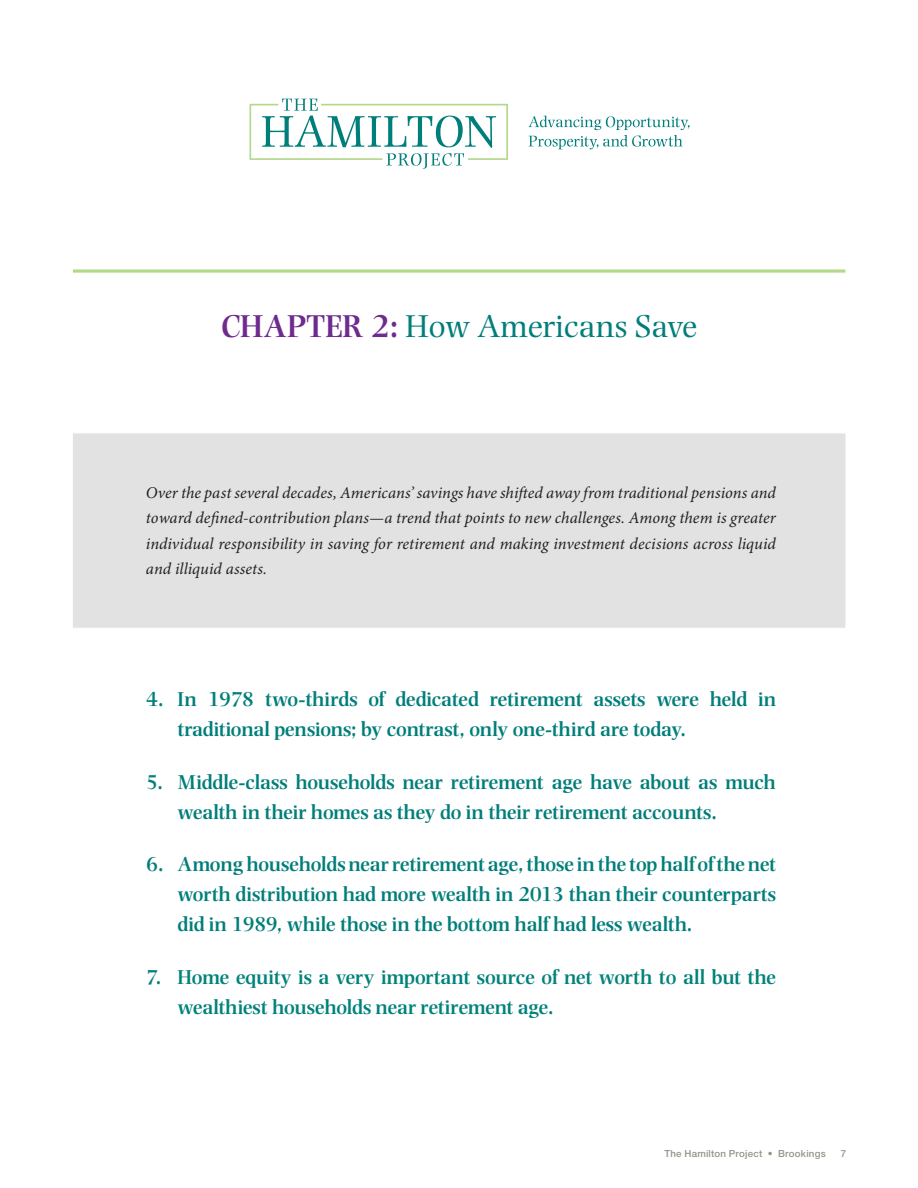
<style>
.page{position:relative;width:918px;height:1188px;background:#fff}
.page>*{position:absolute;margin:0;border:0;box-sizing:border-box;transform-origin:0 0}
.t1{font:33px "Photina MT Std";color:#007e7a}
.t2{font:600 21px/30px "Photina MT Std";color:#007e7a}
.t3{font:600 21px/30px "Photina MT Std";letter-spacing:-.005em;color:#00827a}
.t4{font:italic 16.5px/25.5px "Minion Pro";letter-spacing:.005em;color:#231f20;text-align:justify}
.t5{font:500 9.75px "Helvetica Neue LT Std";letter-spacing:.025em;color:#94948a}
.s1{font-weight:600;color:#6e2a8e}
.s2{color:#007e7a}
</style>
<div class="page">
<svg style="left:72px;top:269px;width:774px;height:4px;background:#c3dfa4"></svg>
<div style="left:72px;top:433px;width:774px;height:195px;background:#e2e2e2;border:1px solid #fff"></div>
<svg style="left:250px;top:99px;width:258px;height:70px"></svg>
<svg style="left:529px;top:116px;width:161px;height:33px"></svg>
<h1 class="t1" style="left:221px;top:308px;width:478px"><span class="s1">CHAPTER 2:</span> How Americans Save</h1>
<p class="t4" style="left:146px;top:480px;width:632px">Over the past several decades, Americans’ savings have shifted away from traditional pensions and toward defined-contribution plans—a trend that points to new challenges. Among them is greater individual responsibility in saving for retirement and making investment decisions across liquid and illiquid assets.</p>
<p class="t2" style="left:177px;top:685px;width:600px;text-indent:-32px">4. In 1978 two-thirds of dedicated retirement assets were held in traditional pensions; by contrast, only one-third are today.</p>
<p class="t2" style="left:177px;top:767px;width:600px;text-indent:-32px">5. Middle-class households near retirement age have about as much wealth in their homes as they do in their retirement accounts.</p>
<p class="t2" style="left:177px;top:850px;width:600px;text-align:justify;text-indent:-32px">6. Among households near retirement age, those in the top half of the net worth distribution had more wealth in 2013 than their counterparts did in 1989, while those in the bottom half had less wealth.</p>
<p class="t3" style="left:177px;top:962px;width:600px;text-indent:-32px"><span class="s2">7.</span> Home equity is a very important source of net worth to all but the wealthiest households near retirement age.</p>
<p class="t5" style="left:664px;top:1147px;width:163px">The Hamilton Project • Brookings</p>
<p class="t5" style="left:841px;top:1147px;width:7px">7</p>
</div>
